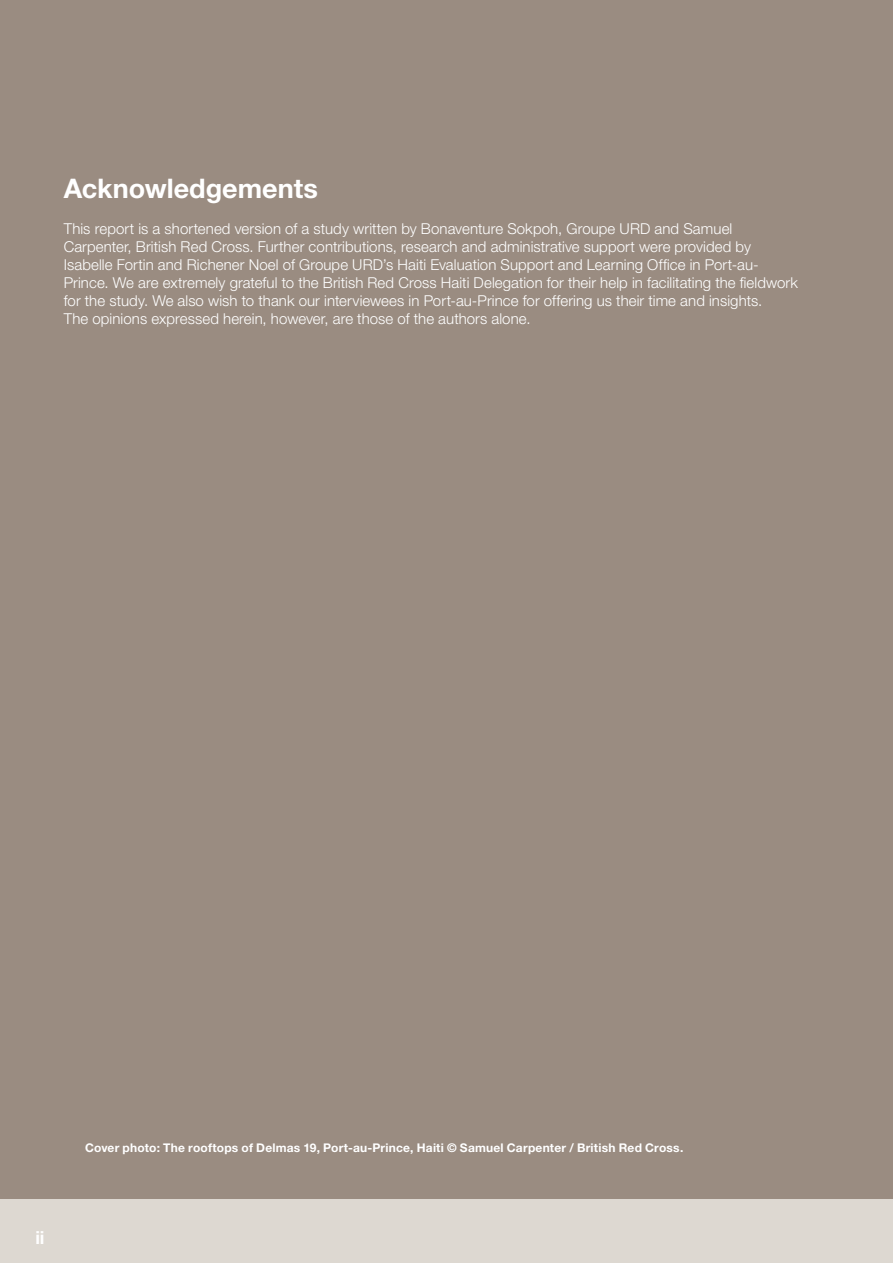
<style>
.page{position:relative;width:893px;height:1263px;background:#9a8c81}
.page>*{position:absolute;margin:0;border:0;box-sizing:border-box;transform-origin:0 0}
.t1{font:700 27px "Helvetica Neue LT Pro";color:#fff}
.t2{font:700 18px "Helvetica Neue LT Pro";color:#fff}
.t3{font:300 15px/18px "Helvetica Neue LT Pro";letter-spacing:.005em;color:#fff}
.t4{font:700 12px "Helvetica Neue LT Pro";letter-spacing:.015em;color:#fff}
</style>
<div class="page">
<div style="left:0;top:1199px;width:893px;height:64px;background:#ddd8d1"></div>
<h1 class="t1" style="left:64px;top:171px;width:256px">Acknowledgements</h1>
<p class="t3" style="left:64px;top:219px;width:736px">This report is a shortened version of a study written by Bonaventure Sokpoh, Groupe URD and Samuel Carpenter, British Red Cross. Further contributions, research and administrative support were provided by Isabelle Fortin and Richener Noel of Groupe URD’s Haiti Evaluation Support and Learning Office in Port-au-Prince. We are extremely grateful to the British Red Cross Haiti Delegation for their help in facilitating the fieldwork for the study. We also wish to thank our interviewees in Port-au-Prince for offering us their time and insights.<br>The opinions expressed herein, however, are those of the authors alone.</p>
<p class="t2" style="left:35px;top:1226px;width:11px">ii</p>
<p class="t4" style="left:85px;top:1140px;width:600px">Cover photo: The rooftops of Delmas 19, Port-au-Prince, Haiti © Samuel Carpenter / British Red Cross.</p>
</div>
